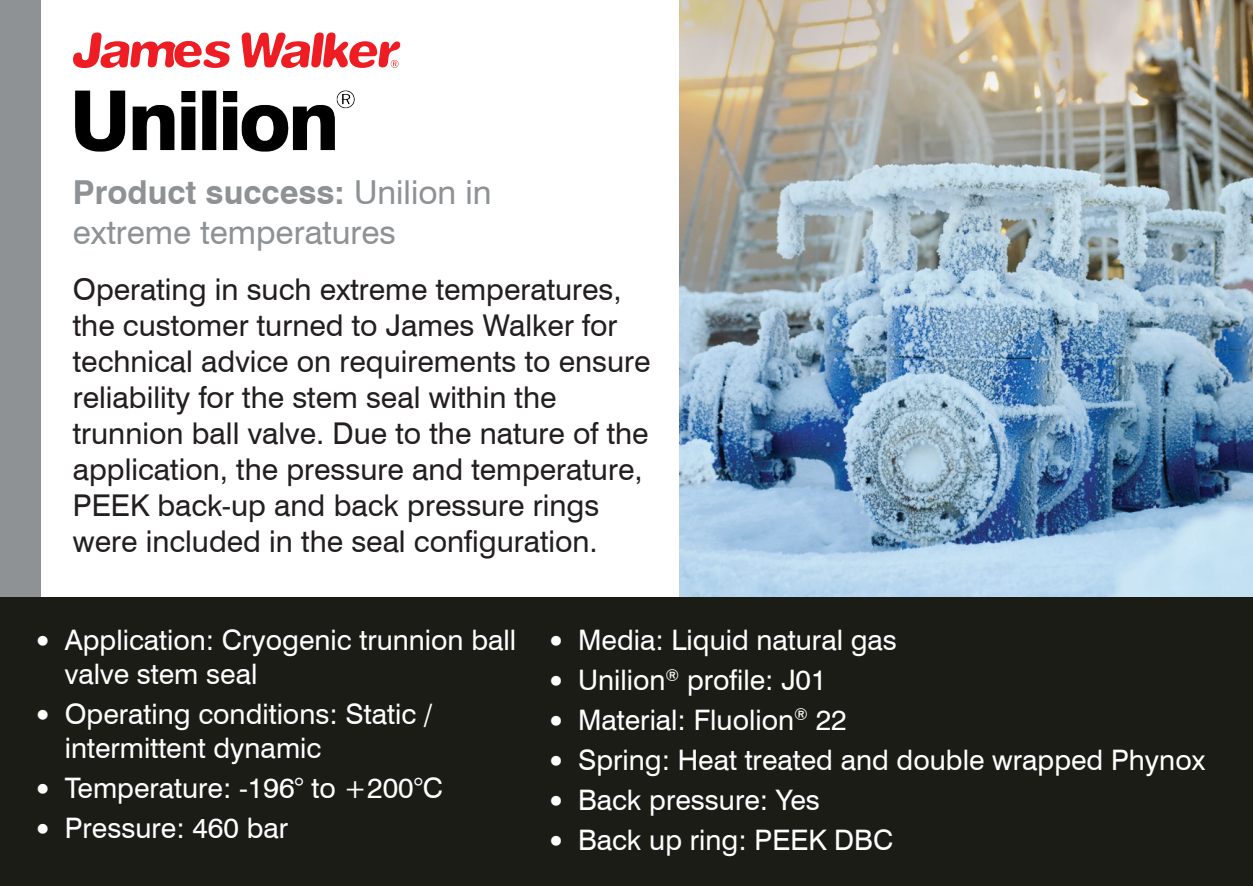
<style>
.page{position:relative;width:1253px;height:886px;background:#fff}
.page>*{position:absolute;margin:0;border:0;box-sizing:border-box;transform-origin:0 0}
.t1{font:33px/39.6px "Swiss 721 BT";color:#8e9295}
.t2{font:30px/36px "Swiss 721 BT";color:#231f20}
.t3{font:28.2px "Swiss 721 BT";color:#fff}
.s1{font-weight:700}
.s2{color:#1c1c16}
</style>
<div class="page">
<img style="left:678px;top:0;width:575px;height:598px">
<img style="left:75px;top:43px;width:326px;height:109px">
<div style="left:0;top:0;width:41px;height:598px;background:#8e9295"></div>
<svg style="left:73px;top:32px;width:327px;height:38px"></svg>
<div style="left:0;top:598px;width:1253px;height:288px;background:#1c1c17"></div>
<p class="t1" style="left:73px;top:173px;width:420px"><span class="s1">Product success:</span> Unilion in extreme temperatures</p>
<p class="t2" style="left:73px;top:271px;width:550px">Operating in such extreme temperatures,</p>
<p class="t2" style="left:73px;top:307px;width:546px">the customer turned to James Walker for</p>
<p class="t2" style="left:73px;top:343px;width:579px">technical advice on requirements to ensure</p>
<p class="t2" style="left:73px;top:379px;width:485px">reliability for the stem seal within the</p>
<p class="t2" style="left:73px;top:415px;width:577px">trunnion ball valve. Due to the nature of the</p>
<p class="t2" style="left:73px;top:451px;width:571px">application, the pressure and temperature,<br>PEEK back-up and back pressure rings were included in the seal configuration.</p>
<p class="t3" style="left:37px;top:623px;width:481px">● Application: Cryogenic trunnion ball</p>
<p class="t3" style="left:37px;top:657px;width:222px"><span class="s2">●</span> valve stem seal</p>
<p class="t3" style="left:37px;top:696px;width:397px">● Operating conditions: Static /</p>
<p class="t3" style="left:37px;top:730px;width:286px"><span class="s2">●</span> intermittent dynamic</p>
<p class="t3" style="left:37px;top:770px;width:408px">● Temperature: -196° to +200°C</p>
<p class="t3" style="left:37px;top:810px;width:253px">● Pressure: 460 bar</p>
<p class="t3" style="left:550px;top:623px;width:348px">● Media: Liquid natural gas</p>
<p class="t3" style="left:550px;top:663px;width:278px">● Unilion<sup>®</sup> profile: J01</p>
<p class="t3" style="left:550px;top:702px;width:298px">● Material: Fluolion<sup>®</sup> 22</p>
<p class="t3" style="left:550px;top:742px;width:657px">● Spring: Heat treated and double wrapped Phynox</p>
<p class="t3" style="left:550px;top:782px;width:271px">● Back pressure: Yes</p>
<p class="t3" style="left:550px;top:822px;width:345px">● Back up ring: PEEK DBC</p>
</div>
